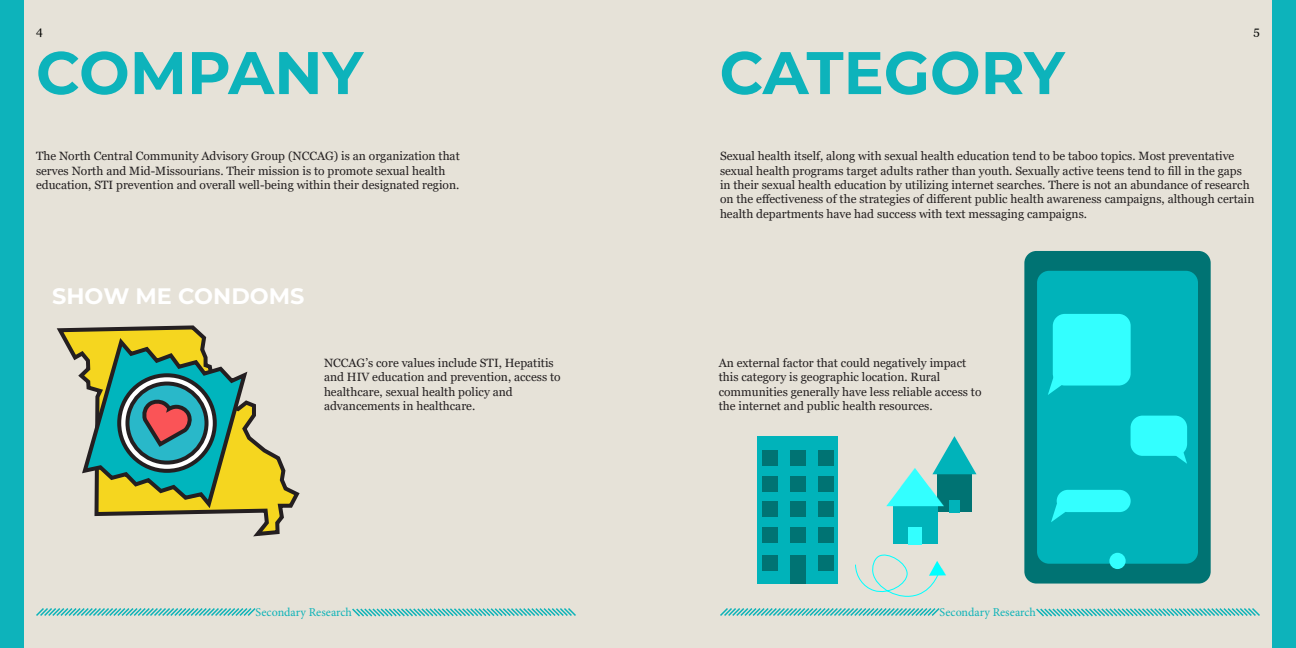
<style>
.page{position:relative;width:1296px;height:648px;background:#fff}
.page>*{position:absolute;margin:0;border:0;box-sizing:border-box;transform-origin:0 0}
.t1{font:700 60px "Montserrat";color:#0db3bb}
.t2{font:700 22.4px "Montserrat";color:#fff}
.t3{font:12px/14.4px "Georgia";color:#231f20}
.t4{font:12px "Minion Pro";color:#0db3b8}
.t5{font:12px "Georgia";color:#040503}
</style>
<div class="page">
<div style="left:648px;top:0;width:648px;height:648px;background:#e6e2d8"></div>
<div style="left:0;top:0;width:648px;height:648px;background:#e6e2d8"></div>
<div style="left:1273px;top:0;width:23px;height:648px;background:#0db3bb"></div>
<div style="left:0;top:0;width:23px;height:648px;background:#0db3bb"></div>
<svg style="left:36px;top:608px;width:220px;height:8px"></svg>
<svg style="left:352px;top:608px;width:224px;height:9px"></svg>
<svg style="left:1036px;top:608px;width:224px;height:9px"></svg>
<div style="left:1024px;top:251px;width:187px;height:333px;background:#007373;border-radius:12px"></div>
<div style="left:1037px;top:271px;width:161px;height:293px;background:#00b3ba;border-radius:12px"></div>
<div style="left:1109px;top:553px;width:17px;height:16px;background:#3ff;border-radius:50%"></div>
<div style="left:1053px;top:314px;width:78px;height:72px;background:#3ff;border-radius:12px"></div>
<div style="left:1131px;top:416px;width:56px;height:40px;background:#3ff;border-radius:12px"></div>
<div style="left:1057px;top:490px;width:74px;height:22px;background:#3ff;border-radius:11px"></div>
<svg style="left:1048px;top:367px;width:19px;height:28px"></svg>
<svg style="left:1051px;top:494px;width:14px;height:28px"></svg>
<svg style="left:1168px;top:446px;width:19px;height:18px"></svg>
<div style="left:757px;top:436px;width:81px;height:148px;background:#00b3ba"></div>
<div style="left:762px;top:450px;width:16px;height:16px;background:#007373"></div>
<div style="left:818px;top:450px;width:15px;height:16px;background:#007373"></div>
<div style="left:790px;top:450px;width:16px;height:16px;background:#007373"></div>
<div style="left:762px;top:527px;width:16px;height:16px;background:#007373"></div>
<div style="left:818px;top:527px;width:15px;height:16px;background:#007373"></div>
<div style="left:790px;top:527px;width:16px;height:16px;background:#007373"></div>
<div style="left:762px;top:501px;width:16px;height:16px;background:#007373"></div>
<div style="left:818px;top:501px;width:15px;height:16px;background:#007373"></div>
<div style="left:790px;top:501px;width:16px;height:16px;background:#007373"></div>
<div style="left:762px;top:476px;width:16px;height:16px;background:#007373"></div>
<div style="left:818px;top:476px;width:15px;height:16px;background:#007373"></div>
<div style="left:790px;top:476px;width:16px;height:16px;background:#007373"></div>
<div style="left:937px;top:468px;width:35px;height:44px;background:#007373"></div>
<div style="left:949px;top:500px;width:11px;height:12px;background:#00b3ba"></div>
<div style="left:893px;top:499px;width:44px;height:45px;background:#00b3ba"></div>
<svg style="left:886px;top:436px;width:90px;height:70px"></svg>
<div style="left:908px;top:527px;width:14px;height:17px;background:#3ff"></div>
<svg style="left:720px;top:554px;width:226px;height:62px"></svg>
<svg style="left:56px;top:325px;width:244px;height:212px"></svg>
<svg style="left:80px;top:334px;width:170px;height:178px;background:#7ca575"></svg>
<p class="t5" style="left:36px;top:24px;width:8px">4</p>
<p class="t5" style="left:1254px;top:24px;width:8px">5</p>
<p class="t1" style="left:36px;top:30px;width:329px">COMPANY</p>
<p class="t1" style="left:720px;top:30px;width:347px">CATEGORY</p>
<p class="t3" style="left:36px;top:149px;width:425px">The North Central Community Advisory Group (NCCAG) is an organization that serves North and Mid-Missourians. Their mission is to promote sexual health education, STI prevention and overall well-being within their designated region.</p>
<h2 class="t2" style="left:52px;top:280px;width:254px">SHOW ME CONDOMS</h2>
<p class="t3" style="left:324px;top:356px;width:238px">NCCAG’s core values include STI, Hepatitis and HIV education and prevention, access to healthcare, sexual health policy and</p>
<p class="t3" style="left:324px;top:399px;width:153px">advancements in healthcare.</p>
<p class="t3" style="left:720px;top:149px;width:536px">Sexual health itself, along with sexual health education tend to be taboo topics. Most preventative sexual health programs target adults rather than youth. Sexually active teens tend to fill in the gaps in their sexual health education by utilizing internet searches. There is not an abundance of research on the effectiveness of the strategies of different public health awareness campaigns, although certain health departments have had success with text messaging campaigns.</p>
<p class="t3" style="left:719px;top:356px;width:249px">An external factor that could negatively impact this category is geographic location. Rural</p>
<p class="t3" style="left:719px;top:385px;width:264px">communities generally have less reliable access to the internet and public health resources.</p>
<p class="t4" style="left:256px;top:604px;width:98px">Secondary Research</p>
<p class="t4" style="left:940px;top:604px;width:98px">Secondary Research</p>
</div>
